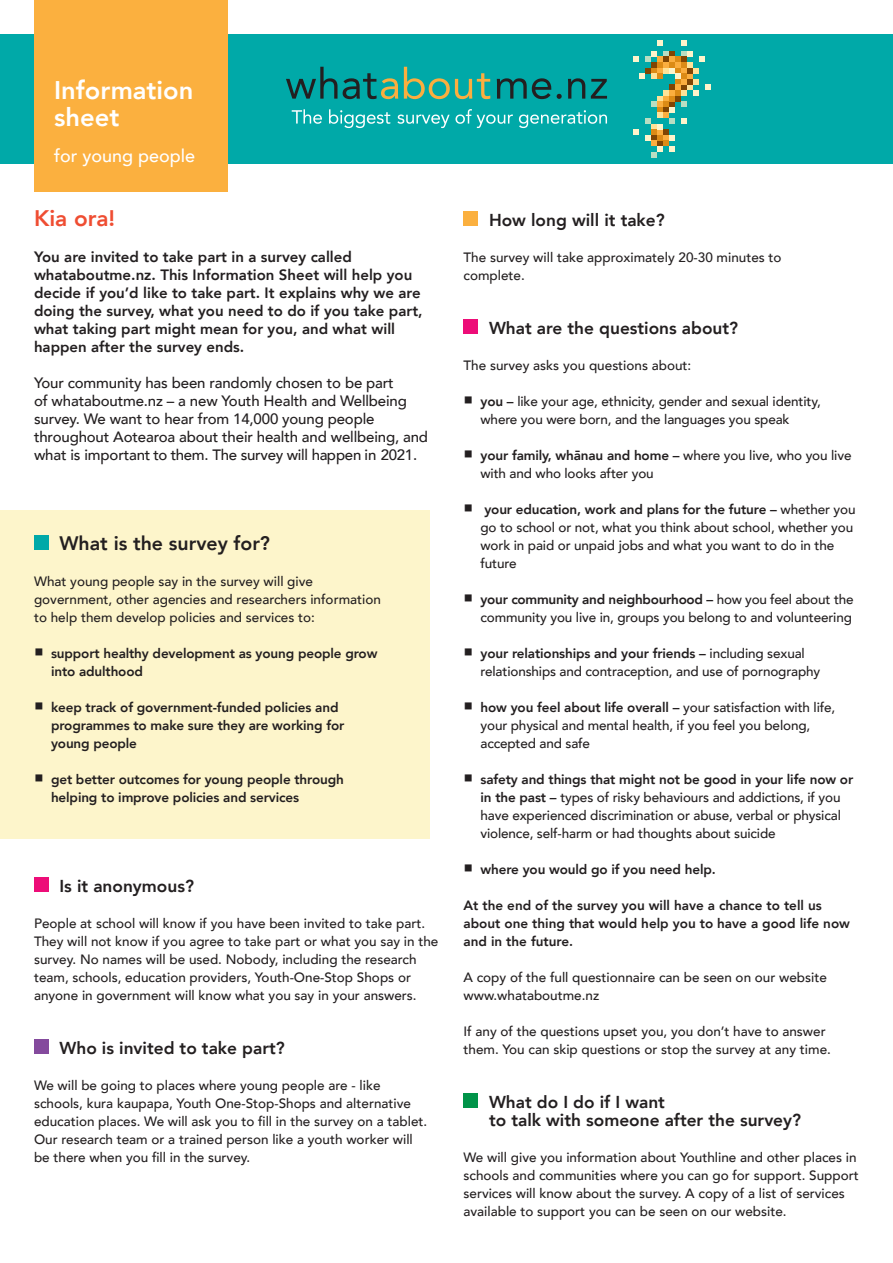
<style>
.page{position:relative;width:893px;height:1263px;background:#fff}
.page>*{position:absolute;margin:0;border:0;box-sizing:border-box;transform-origin:0 0}
.t1{font:800 25.5px/27px "Avenir";color:#fff}
.Paragraph_Style_3{font:800 22.5px "Avenir";color:#ef4d32}
.sub-headers{font:800 19.5px "Avenir";color:#231f20}
.t2{font:500 18px "Avenir";color:#fff}
.sub-headers-2{font:800 17.25px/18px "Avenir";color:#231f20}
.basic_body{font:800 15px/18px "Avenir";color:#231f20}
.basic_body-2{font:500 15px/18px "Avenir";letter-spacing:-.01em;color:#231f20}
.basic_body-3{font:500 13.5px/18px "Avenir";color:#231f20}
.basic_body-4{font:800 13.5px/18px "Avenir";letter-spacing:-.01em;color:#231f20}
.indent{font:500 13.5px/18px "Avenir";color:#231f20}
.s1{font-family:"Minion Pro";font-weight:700;font-size:24px}
.s2{font-weight:800}
</style>
<div class="page">
<div style="left:0;top:510px;width:429px;height:328px;background:#fdf5cb"></div>
<div style="left:0;top:34px;width:893px;height:130px;background:#00a9a8"></div>
<svg style="left:286px;top:67px;width:51px;height:32px"></svg>
<svg style="left:343px;top:73px;width:55px;height:26px"></svg>
<svg style="left:404px;top:67px;width:86px;height:32px"></svg>
<svg style="left:497px;top:78px;width:54px;height:21px"></svg>
<svg style="left:557px;top:94px;width:5px;height:5px"></svg>
<svg style="left:568px;top:78px;width:17px;height:21px"></svg>
<svg style="left:591px;top:79px;width:16px;height:20px"></svg>
<div style="left:34px;top:0;width:193px;height:192px;background:#fbb03f"></div>
<div style="left:34px;top:1040px;width:14px;height:14px;background:#844a9d"></div>
<div style="left:463px;top:212px;width:14px;height:14px;background:#fbb03f"></div>
<div style="left:34px;top:536px;width:14px;height:14px;background:#00a9a8"></div>
<div style="left:463px;top:320px;width:14px;height:14px;background:#ed0d78"></div>
<svg style="left:681px;top:40px;width:6px;height:5px"></svg>
<svg style="left:657px;top:40px;width:6px;height:5px"></svg>
<svg style="left:633px;top:51px;width:78px;height:107px"></svg>
<svg style="left:292px;top:109px;width:30px;height:15px"></svg>
<svg style="left:329px;top:109px;width:61px;height:19px"></svg>
<svg style="left:397px;top:109px;width:116px;height:19px"></svg>
<svg style="left:519px;top:110px;width:88px;height:18px"></svg>
<div style="left:34px;top:878px;width:14px;height:14px;background:#ed0d78"></div>
<div style="left:463px;top:1094px;width:14px;height:14px;background:#009449"></div>
<p class="t1" style="left:54px;top:77px;width:141px">Information sheet</p>
<p class="t2" style="left:54px;top:140px;width:143px">for young people</p>
<p class="Paragraph_Style_3" style="left:34px;top:200px;width:83px">Kia ora!</p>
<p class="basic_body" style="left:34px;top:248px;width:390px">You are invited to take part in a survey called whataboutme.nz. This Information Sheet will help you decide if you’d like to take part. It explains why we are doing the survey, what you need to do if you take part, what taking part might mean for you, and what will happen after the survey ends.</p>
<p class="basic_body-2" style="left:34px;top:373px;width:396px">Your community has been randomly chosen to be part<br>of whataboutme.nz – a new Youth Health and Wellbeing survey. We want to hear from 14,000 young people throughout Aotearoa about their health and wellbeing, and what is important to them. The survey will happen in 2021.</p>
<p class="sub-headers" style="left:60px;top:528px;width:212px">What is the survey for?</p>
<p class="basic_body-3" style="left:34px;top:571px;width:348px">What young people say in the survey will give government, other agencies and researchers information to help them develop policies and services to:</p>
<p class="basic_body-4" style="left:51px;top:644px;width:328px;text-indent:-17px"><span class="s1">■</span> support healthy development as young people grow into adulthood</p>
<p class="basic_body-4" style="left:51px;top:698px;width:295px;text-indent:-17px"><span class="s1">■</span> keep track of government-funded policies and programmes to make sure they are working for young people</p>
<p class="basic_body-4" style="left:51px;top:770px;width:294px;text-indent:-17px"><span class="s1">■</span> get better outcomes for young people through helping to improve policies and services</p>
<p class="sub-headers-2" style="left:60px;top:877px;width:136px">Is it anonymous?</p>
<p class="basic_body-3" style="left:34px;top:913px;width:406px">People at school will know if you have been invited to take part.<br>They will not know if you agree to take part or what you say in the survey. No names will be used. Nobody, including the research team, schools, education providers, Youth-One-Stop Shops or anyone in government will know what you say in your answers.</p>
<p class="sub-headers-2" style="left:60px;top:1039px;width:227px">Who is invited to take part?</p>
<p class="basic_body-3" style="left:34px;top:1075px;width:395px">We will be going to places where young people are - like schools, kura kaupapa, Youth One-Stop-Shops and alternative education places. We will ask you to fill in the survey on a tablet.<br>Our research team or a trained person like a youth worker will be there when you fill in the survey.</p>
<p class="sub-headers-2" style="left:489px;top:211px;width:177px">How long will it take?</p>
<p class="indent" style="left:463px;top:247px;width:320px">The survey will take approximately 20-30 minutes to complete.</p>
<p class="sub-headers-2" style="left:489px;top:319px;width:251px">What are the questions about?</p>
<p class="basic_body-3" style="left:463px;top:355px;width:229px">The survey asks you questions about:</p>
<p class="basic_body-3" style="left:480px;top:391px;width:342px;text-indent:-17px"><span class="s1">■</span> <span class="s2">you –</span> like your age, ethnicity, gender and sexual identity, where you were born, and the languages you speak</p>
<p class="basic_body-3" style="left:480px;top:445px;width:372px;text-indent:-17px"><span class="s1">■</span> <span class="s2">your family, whānau and home –</span> where you live, who you live with and who looks after you</p>
<p class="basic_body-3" style="left:480px;top:499px;width:377px;text-indent:-17px"><span class="s1">■</span> <span class="s2">your education, work and plans for the future –</span> whether you go to school or not, what you think about school, whether you work in paid or unpaid jobs and what you want to do in the future</p>
<p class="basic_body-3" style="left:463px;top:589px;width:392px;text-align:right"><span class="s1">■</span> <span class="s2">your community and neighbourhood –</span> how you feel about the community you live in, groups you belong to and volunteering</p>
<p class="basic_body-3" style="left:480px;top:643px;width:341px;text-indent:-17px"><span class="s1">■</span> <span class="s2">your relationships and your friends –</span> including sexual relationships and contraception, and use of pornography</p>
<p class="basic_body-3" style="left:480px;top:697px;width:356px;text-indent:-17px"><span class="s1">■</span> <span class="s2">how you feel about life overall –</span> your satisfaction with life, your physical and mental health, if you feel you belong, accepted and safe</p>
<p class="basic_body-3" style="left:480px;top:769px;width:374px;text-indent:-17px"><span class="s1">■</span> <span class="s2">safety and things that might not be good in your life now or in the past –</span> types of risky behaviours and addictions, if you have experienced discrimination or abuse, verbal or physical violence, self-harm or had thoughts about suicide</p>
<p class="basic_body-4" style="left:463px;top:860px;width:254px"><span class="s1">■</span> where you would go if you need help.</p>
<p class="basic_body-4" style="left:463px;top:896px;width:388px">At the end of the survey you will have a chance to tell us about one thing that would help you to have a good life now and in the future.</p>
<p class="basic_body-3" style="left:463px;top:967px;width:365px">A copy of the full questionnaire can be seen on our website www.whataboutme.nz</p>
<p class="basic_body-3" style="left:463px;top:1021px;width:369px">If any of the questions upset you, you don’t have to answer them. You can skip questions or stop the survey at any time.</p>
<p class="sub-headers-2" style="left:489px;top:1093px;width:314px">What do I do if I want<br>to talk with someone after the survey?</p>
<p class="basic_body-3" style="left:463px;top:1147px;width:397px">We will give you information about Youthline and other places in schools and communities where you can go for support. Support services will know about the survey. A copy of a list of services available to support you can be seen on our website.</p>
</div>
